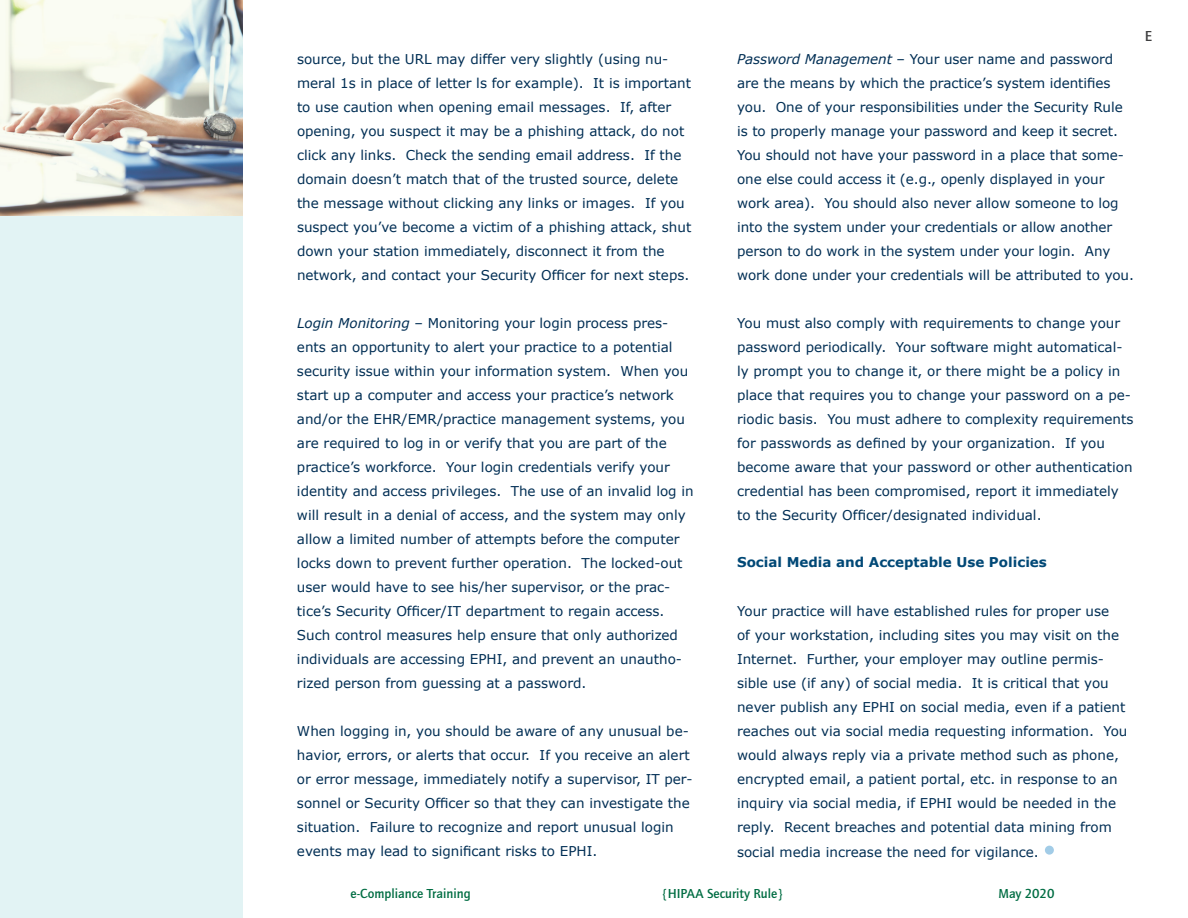
<style>
.page{position:relative;width:1188px;height:918px;background:#fff}
.page>*{position:absolute;margin:0;border:0;box-sizing:border-box;transform-origin:0 0}
.t1{font:500 15px "Quay Sans";color:#3e3e3f}
.t2{font:13.5px/24px "Verdana";color:#002e54}
.t3{font:500 13.5px "Quay Sans";color:#016d43}
.t4{font:700 13.5px "Verdana";color:#004876}
.s1{font-style:italic}
.s2{color:#fff}
</style>
<div class="page">
<div style="left:0;top:216px;width:243px;height:702px;background:#e2f3f4"></div>
<img style="left:0;top:0;width:243px;height:216px">
<div style="left:1045px;top:846px;width:9px;height:9px;background:#a2cce7;border-radius:50%"></div>
<p class="t2" style="left:297px;top:48px;width:396px">source, but the URL may differ very slightly (using nu&shy;meral 1s in place of letter ls for example). It is important to use caution when opening email messages. If, after opening, you suspect it may be a phishing attack, do not click any links. Check the sending email address. If the domain doesn’t match that of the trusted source, delete the message without clicking any links or images. If you suspect you’ve become a victim of a phishing attack, shut down your station immediately, disconnect it from the network, and contact your Security Officer for next steps.</p>
<p class="t2" style="left:297px;top:312px;width:398px"><span class="s1">Login Monitoring</span> – Monitoring your login process pres&shy;ents an opportunity to alert your practice to a potential security issue within your information system. When you start up a computer and access your practice’s network and/or the EHR/EMR/practice management systems, you are required to log in or verify that you are part of the practice’s workforce. Your login credentials verify your identity and access privileges. The use of an invalid log in will result in a denial of access, and the system may only allow a limited number of attempts before the computer locks down to prevent further operation. The locked-out user would have to see his/her supervisor, or the prac&shy;tice’s Security Officer/IT department to regain access.<br>Such control measures help ensure that only authorized individuals are accessing EPHI, and prevent an unautho&shy;rized person from guessing at a password.</p>
<p class="t2" style="left:297px;top:720px;width:397px">When logging in, you should be aware of any unusual be&shy;havior, errors, or alerts that occur. If you receive an alert or error message, immediately notify a supervisor, IT per&shy;sonnel or Security Officer so that they can investigate the situation. Failure to recognize and report unusual login events may lead to significant risks to EPHI.</p>
<p class="t2" style="left:737px;top:48px;width:398px"><span class="s1">Password Management</span> – Your user name and password are the means by which the practice’s system identifies you. One of your responsibilities under the Security Rule is to properly manage your password and keep it secret.<br>You should not have your password in a place that some&shy;one else could access it (e.g., openly displayed in your work area). You should also never allow someone to log into the system under your credentials or allow another person to do work in the system under your login. Any work done under your credentials will be attributed to you.</p>
<p class="t2" style="left:737px;top:312px;width:398px">You must also comply with requirements to change your password periodically. Your software might automatical&shy;ly prompt you to change it, or there might be a policy in place that requires you to change your password on a pe&shy;riodic basis. You must adhere to complexity requirements for passwords as defined by your organization. If you become aware that your password or other authentication credential has been compromised, report it immediately to the Security Officer/designated individual.</p>
<p class="t4" style="left:737px;top:553px;width:311px">Social Media and Acceptable Use Policies</p>
<p class="t2" style="left:737px;top:600px;width:392px">Your practice will have established rules for proper use<br>of your workstation, including sites you may visit on the Internet. Further, your employer may outline permis&shy;sible use (if any) of social media. It is critical that you never publish any EPHI on social media, even if a patient reaches out via social media requesting information. You would always reply via a private method such as phone, encrypted email, a patient portal, etc. in response to an inquiry via social media, if EPHI would be needed in the reply. Recent breaches and potential data mining from social media increase the need for vigilance.</p>
<p class="t3" style="left:351px;top:886px;width:122px">e-Compliance Training</p>
<p class="t3" style="left:661px;top:886px;width:125px">{HIPAA Security Rule}</p>
<p class="t3" style="left:999px;top:886px;width:72px">May 2020<span class="s2">09</span></p>
<p class="t1" style="left:1145px;top:27px;width:9px">E</p>
</div>
